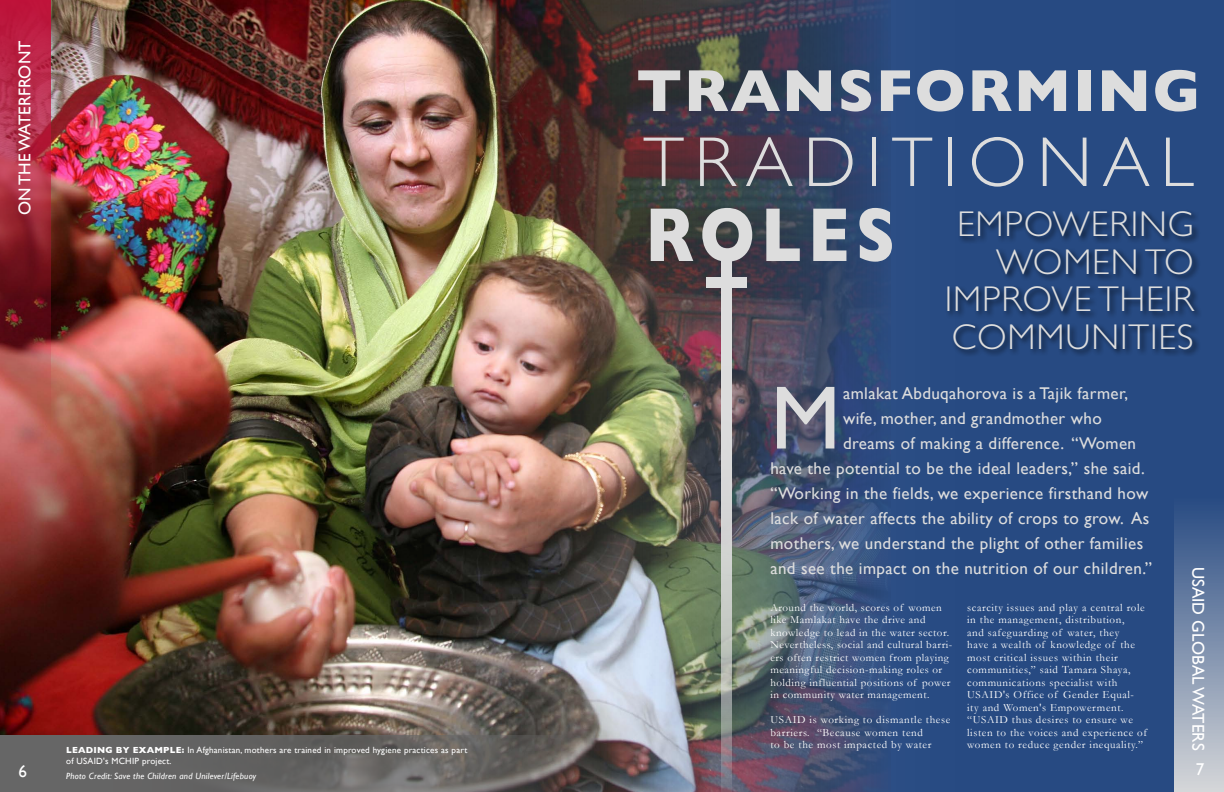
<style>
.page{position:relative;width:1224px;height:792px;background:#fff}
.page>*{position:absolute;margin:0;border:0;box-sizing:border-box;transform-origin:0 0}
.t1{font:90.3px "Gill Sans";color:#ddd}
.t2{font:300 71px "Gill Sans Std";letter-spacing:.15em;color:#ddd}
.t3{font:700 60px "Gill Sans";letter-spacing:.025em;color:#ddd}
.t4{font:300 36px/37.5px "Gill Sans Std";letter-spacing:.025em;color:#ddd;text-align:right}
.t5{font:17.1px "Gill Sans";color:#fff}
.t6{font:17px "Gill Sans";letter-spacing:.025em;color:#ddd}
.t7{font:11px/12.5px "Garamond";letter-spacing:.055em;color:#fff}
.t8{font:9px/11px "Gill Sans";letter-spacing:.025em;color:#fff}
.t9{font:italic 9px "Gill Sans";letter-spacing:.025em;color:#fff}
.s1{font-weight:700}
.s2{font-family:"Gill Sans";font-weight:700;font-size:77.3px}
</style>
<div class="page">
<div style="left:612px;top:0;width:612px;height:792px;background:#274a82"></div>
<img style="left:0;top:0;width:888px;height:792px">
<svg style="left:0;top:736px;width:611px;height:56px;background:#646261"></svg>
<svg style="left:0;top:0;width:51px;height:535px;background:#a43743"></svg>
<svg style="left:1174px;top:514px;width:50px;height:278px;background:#8394b0"></svg>
<div style="left:946px;top:209px;width:256px;height:148px;background:#000;opacity:.75"></div>
<svg style="left:721px;top:257px;width:11px;height:535px;background:#c4c5c4"></svg>
<div style="left:707px;top:277px;width:40px;height:11px;background:#ddd"></div>
<h3 class="t5" style="left:15px;top:215px;width:176px;rotate:-90deg">ON THE WATERFRONT</h3>
<h3 class="t5" style="left:19px;top:761px;width:10px">6</h3>
<p class="t8" style="left:66px;top:744px;width:403px"><span class="s1">LEADING BY EXAMPLE:</span> In Afghanistan, mothers are trained in improved hygiene practices as part of USAID's MCHIP project.</p>
<p class="t9" style="left:66px;top:771px;width:191px">Photo Credit: Save the Children and Unilever/Lifebuoy</p>
<p class="t3" style="left:636px;top:56px;width:566px">TRANSFORMING</p>
<p class="t2" style="left:643px;top:122px;width:552px">TRADITIONAL</p>
<p class="t4" style="left:645px;top:206px;width:550px"><span class="s2">ROLES</span> EMPOWERING<br>WOMEN TO<br>IMPROVE THEIR<br>COMMUNITIES</p>
<h1 class="t1" style="left:770px;top:365px;width:72px">M</h1>
<p class="t6" style="left:843px;top:383px;width:287px">amlakat Abduqahorova is a Tajik farmer,</p>
<p class="t6" style="left:843px;top:408px;width:260px">wife, mother, and grandmother who</p>
<p class="t6" style="left:843px;top:433px;width:295px">dreams of making a difference. “Women</p>
<p class="t6" style="left:770px;top:458px;width:376px">have the potential to be the ideal leaders,” she said.</p>
<p class="t6" style="left:770px;top:483px;width:379px">“Working in the fields, we experience firsthand how</p>
<p class="t6" style="left:770px;top:508px;width:380px">lack of water affects the ability of crops to grow. As</p>
<p class="t6" style="left:770px;top:533px;width:374px">mothers, we understand the plight of other families</p>
<p class="t6" style="left:770px;top:558px;width:383px">and see the impact on the nutrition of our children.”</p>
<p class="t7" style="left:770px;top:601px;width:173px">Around the world, scores of women</p>
<p class="t7" style="left:967px;top:601px;width:179px">scarcity issues and play a central role</p>
<p class="t7" style="left:770px;top:614px;width:157px">like Mamlakat have the drive and</p>
<p class="t7" style="left:967px;top:614px;width:159px">in the management, distribution,</p>
<p class="t7" style="left:770px;top:626px;width:180px">knowledge to lead in the water sector.</p>
<p class="t7" style="left:967px;top:626px;width:154px">and safeguarding of water, they</p>
<p class="t7" style="left:770px;top:639px;width:183px">Nevertheless, social and cultural barri-</p>
<p class="t7" style="left:967px;top:639px;width:169px">have a wealth of knowledge of the</p>
<p class="t7" style="left:770px;top:651px;width:180px">ers often restrict women from playing</p>
<p class="t7" style="left:967px;top:651px;width:152px">most critical issues within their</p>
<p class="t7" style="left:770px;top:664px;width:173px">meaningful decision-making roles or</p>
<p class="t7" style="left:967px;top:664px;width:165px">communities,” said Tamara Shaya,</p>
<p class="t7" style="left:770px;top:676px;width:182px">holding influential positions of power</p>
<p class="t7" style="left:967px;top:676px;width:152px">communications specialist with</p>
<p class="t7" style="left:770px;top:689px;width:161px">in community water management.</p>
<p class="t7" style="left:967px;top:689px;width:168px">USAID's Office of Gender Equal&shy;ity and Women's Empowerment.</p>
<p class="t7" style="left:770px;top:714px;width:181px">USAID is working to dismantle these</p>
<p class="t7" style="left:967px;top:714px;width:167px">“USAID thus desires to ensure we</p>
<p class="t7" style="left:770px;top:726px;width:154px">barriers. “Because women tend</p>
<p class="t7" style="left:967px;top:726px;width:181px">listen to the voices and experience of</p>
<p class="t7" style="left:770px;top:739px;width:163px">to be the most impacted by water</p>
<p class="t7" style="left:967px;top:739px;width:177px">women to reduce gender inequality.”</p>
<h3 class="t5" style="left:1208px;top:567px;width:185px;rotate:90deg">USAID GLOBAL WATERS</h3>
<h3 class="t5" style="left:1196px;top:759px;width:10px">7</h3>
</div>
